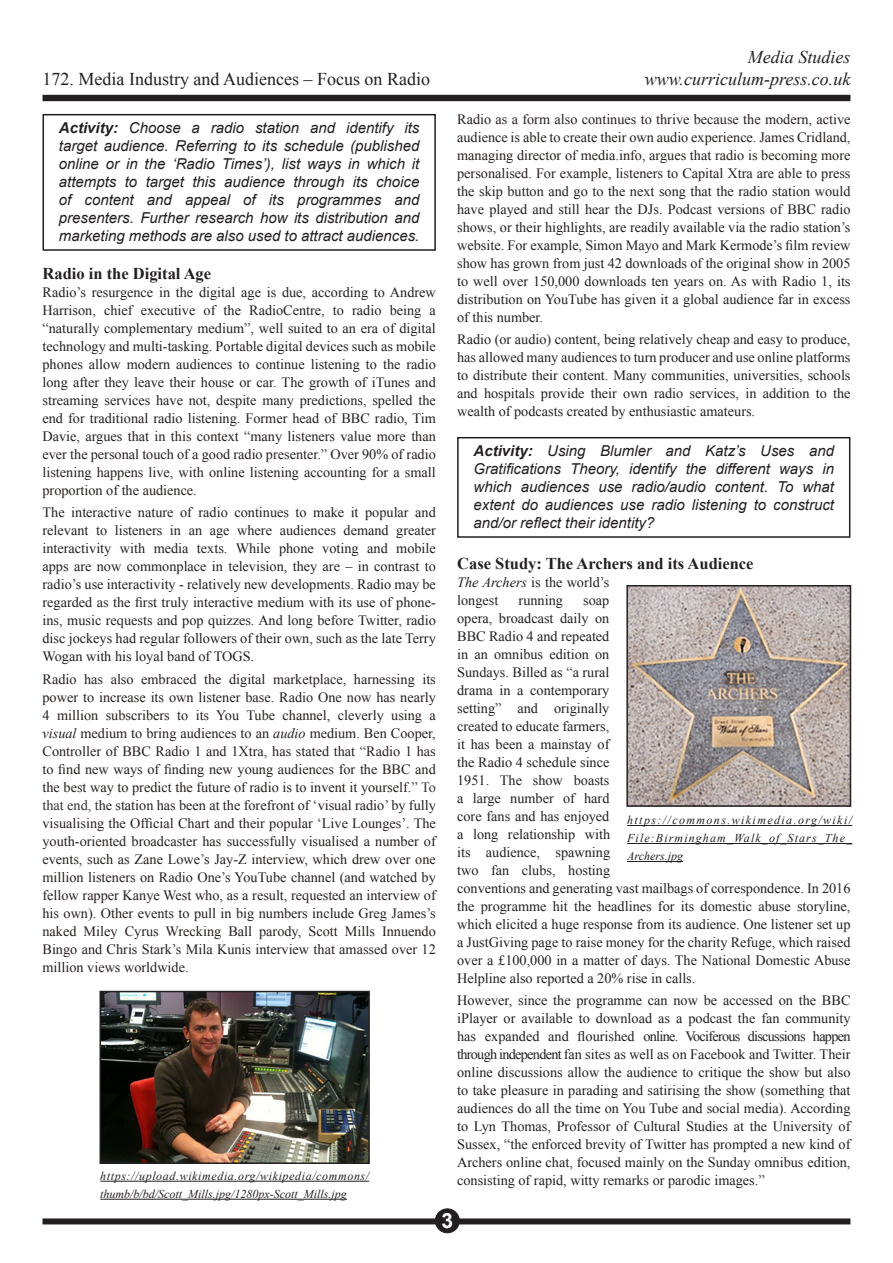
<style>
.page{position:relative;width:893px;height:1263px;background:#fff}
.page>*{position:absolute;margin:0;border:0;box-sizing:border-box;transform-origin:0 0}
.t1{font:700 21px "Arial";color:#fff}
.t2{font:18px "Times New Roman";color:#231f20}
.t3{font:italic 18px "Times New Roman";color:#231f20}
.Headings{font:700 16.5px "Times New Roman";color:#231f20}
.t4{font:italic 15px/18px "Arial";color:#231f20;text-align:justify}
.Body{font:14.25px/18px "Times New Roman";color:#231f20;text-align:justify}
.Body-2{font:14.25px/18px "Times New Roman";color:#281e1e;text-align:justify}
.Body-3{font:italic 12px/18px "Times New Roman";letter-spacing:.05em;color:#231f20}
.s1{font-weight:700}
.s2{color:#281e1e}
.s3{font-style:italic}
.s4{color:#333}
</style>
<div class="page">
<div style="left:43px;top:1218px;width:807px;height:6px;background:#231f20"></div>
<div style="left:435px;top:1209px;width:24px;height:24px;background:#231f20;border-radius:50%"></div>
<div style="left:435px;top:1208px;width:25px;height:25px;border:1px solid #231f20;border-radius:50%"></div>
<div style="left:43px;top:95px;width:807px;height:6px;border:2px solid #231f20"></div>
<div style="left:43px;top:114px;width:393px;height:137px;border:2px solid #231f20"></div>
<div style="left:457px;top:437px;width:393px;height:101px;border:2px solid #231f20"></div>
<hr style="left:100px;top:1181px;width:269px;height:1px;background:#231f20">
<hr style="left:100px;top:1199px;width:247px;height:1px;background:#231f20">
<img style="left:103px;top:994px;width:264px;height:167px">
<div style="left:100px;top:991px;width:270px;height:173px;border:2px solid #231f20"></div>
<hr style="left:627px;top:825px;width:225px;height:1px;background:#231f20">
<hr style="left:627px;top:843px;width:225px;height:1px;background:#231f20">
<hr style="left:627px;top:861px;width:56px;height:1px;background:#231f20">
<img style="left:629px;top:588px;width:219px;height:216px">
<div style="left:626px;top:585px;width:225px;height:222px;border:2px solid #231f20"></div>
<p class="t2" style="left:43px;top:67px;width:389px">172. Media Industry and Audiences – Focus on Radio</p>
<p class="t4" style="left:59px;top:119px;width:362px"><span class="s1">Activity:</span> Choose a radio station and identify its target audience. Referring to its schedule (published online or in the ‘Radio Times’), list ways in which it attempts to target this audience through its choice of content and appeal of its programmes and presenters. Further research how its distribution and marketing methods are also used to attract audiences.</p>
<p class="Headings" style="left:43px;top:262px;width:170px">Radio in the Digital Age</p>
<p class="Body" style="left:43px;top:283px;width:395px">Radio’s resurgence in the digital age is due, according to Andrew Harrison, chief executive of the RadioCentre, to radio being a “naturally complementary medium”, well suited to an era of digital technology and multi-tasking. Portable digital devices such as mobile phones allow modern audiences to continue listening to the radio long after they leave their house or car. The growth of iTunes and streaming services have not, despite many predictions, spelled the end for traditional radio listening. Former head of BBC radio, Tim Davie<span class="s2">, argues that in this context “many listeners value more than ever the personal touch of a good radio presenter.” Over 90% of radio listening happens live, with online listening accounting for a small proportion of the audience.</span></p>
<p class="Body" style="left:43px;top:503px;width:395px">The interactive nature of radio continues to make it popular and relevant to listeners in an age where audiences demand greater interactivity with media texts. While phone voting and mobile apps are now commonplace in television, they are – in contrast to radio’s use interactivity - relatively new developments. Radio may be regarded as the first truly interactive medium with its use of phone&shy;ins, music requests and pop quizzes. And long before Twitter, radio disc jockeys had regular followers of their own, such as the late Terry Wogan with his loyal band of TOGS.</p>
<p class="Body-2" style="left:43px;top:669px;width:395px">Radio has also embraced the digital marketplace, harnessing its power to increase its own listener base. Radio One now has nearly 4 million subscribers to its You Tube channel, cleverly using a <span class="s3">visual</span> medium to bring audiences to an <span class="s3">audio</span> medium. Ben Cooper, Controller of BBC Radio 1 and 1Xtra, has stated that “Radio 1 has to find new ways of finding new young audiences for the BBC and the best way to predict the future of radio is to invent it yourself.” <span class="s4">To that end, t</span>he station has been at the forefront of ‘visual radio’ by fully visualising the Official Chart and their popular ‘Live Lounges’. The youth-oriented broadcaster has successfully visualised a number of events, such as Zane Lowe’s Jay-Z interview, which drew over one million listeners on Radio One’s YouTube channel (and watched by fellow rapper Kanye West who, as a result, requested an interview of his own). Other events to pull in big numbers include Greg James’s naked Miley Cyrus Wrecking Ball parody, Scott Mills Innuendo Bingo and Chris Stark’s Mila Kunis interview that amassed over 12 million views worldwide.</p>
<p class="Body-3" style="left:100px;top:1166px;width:270px">https://upload.wikimedia.org/wikipedia/commons/ thumb/b/bd/Scott_Mills.jpg/1280px-Scott_Mills.jpg</p>
<p class="t3" style="left:748px;top:45px;width:104px">Media Studies</p>
<p class="t3" style="left:645px;top:67px;width:207px">www.curriculum-press.co.uk</p>
<p class="Body" style="left:457px;top:110px;width:395px"><span class="s2">Radio as a form also continues to thrive because the modern, active audience is able to create their own audio experience. James Cridland, managing director of media.info, argues that radio is becoming more personalised. For example, listeners to Capital Xtra are able</span> to press the skip button and go to the next song that the radio station would have played and still hear the DJs. Podcast versions of BBC radio shows, or their highlights, are readily available via the radio station’s website. For example, Simon Mayo and Mark Kermode’s film review show has grown from just 42 downloads of the original show in 2005 to well over 150,000 downloads ten years on. As with Radio 1, its distribution on YouTube has given it a global audience far in excess of this number.</p>
<p class="Body" style="left:457px;top:330px;width:395px">Radio (or audio) content, being relatively cheap and easy to produce, has allowed many audiences to turn producer and use online platforms to distribute their content. Many communities, universities, schools and hospitals provide their own radio services, in addition to the wealth of podcasts created by enthusiastic amateurs.</p>
<p class="t4" style="left:473px;top:442px;width:362px"><span class="s1">Activity:</span> Using Blumler and Katz’s Uses and Gratifications Theory, identify the different ways in which audiences use radio/audio content. To what extent do audiences use radio listening to construct and/or reflect their identity?</p>
<p class="Headings" style="left:457px;top:552px;width:298px">Case Study: The Archers and its Audience</p>
<p class="Body" style="left:457px;top:573px;width:154px"><span class="s3">The Archers</span> is the world’s longest</p>
<p class="Body" style="left:519px;top:591px;width:46px">running</p>
<p class="Body" style="left:457px;top:591px;width:395px;text-align:left;text-indent:126px">soap<br>opera, broadcast daily on<br>BBC Radio 4 and repeated<br>in an omnibus edition on<br>Sundays. Billed as “a rural<br>drama in a contemporary<br>setting” and originally<br>created to educate farmers,<br>it has been a mainstay of<br>the Radio 4 schedule since<br>1951. The show boasts<br>a large number of hard<br>core fans and has enjoyed<br>a long relationship with<br>its audience, spawning<br>two fan clubs, hosting<br>conventions and generating vast mailbags of correspondence. In 2016 the programme hit the headlines for its domestic abuse storyline, which elicited a huge response from its audience. One listener set up a JustGiving page to raise money for the charity Refuge, which raised over a £100,000 in a matter of days. The National Domestic Abuse Helpline also reported a 20% rise in calls.</p>
<p class="Body" style="left:457px;top:991px;width:395px">However, since the programme can now be accessed on the BBC iPlayer or available to download as a podcast the fan community has expanded and flourished online. Vociferous discussions happen through independent fan sites as well as on Facebook and Twitter. Their online discussions allow the audience to critique the show but also to take pleasure in parading and satirising the show (something that audiences do all the time on You Tube and social media). According to Lyn Thomas, Professor of Cultural Studies at the University of Sussex, “the enforced brevity of Twitter has prompted a new kind of Archers online chat, focused mainly on the Sunday omnibus edition, consisting of rapid, witty remarks or parodic images.”</p>
<p class="Body-3" style="left:627px;top:811px;width:226px;text-align:justify">https://commons.wikimedia.org/wiki/ File:Birmingham_Walk_of_Stars_The_ Archers.jpg</p>
<p class="t1" style="left:441px;top:1206px;width:13px">3</p>
</div>
